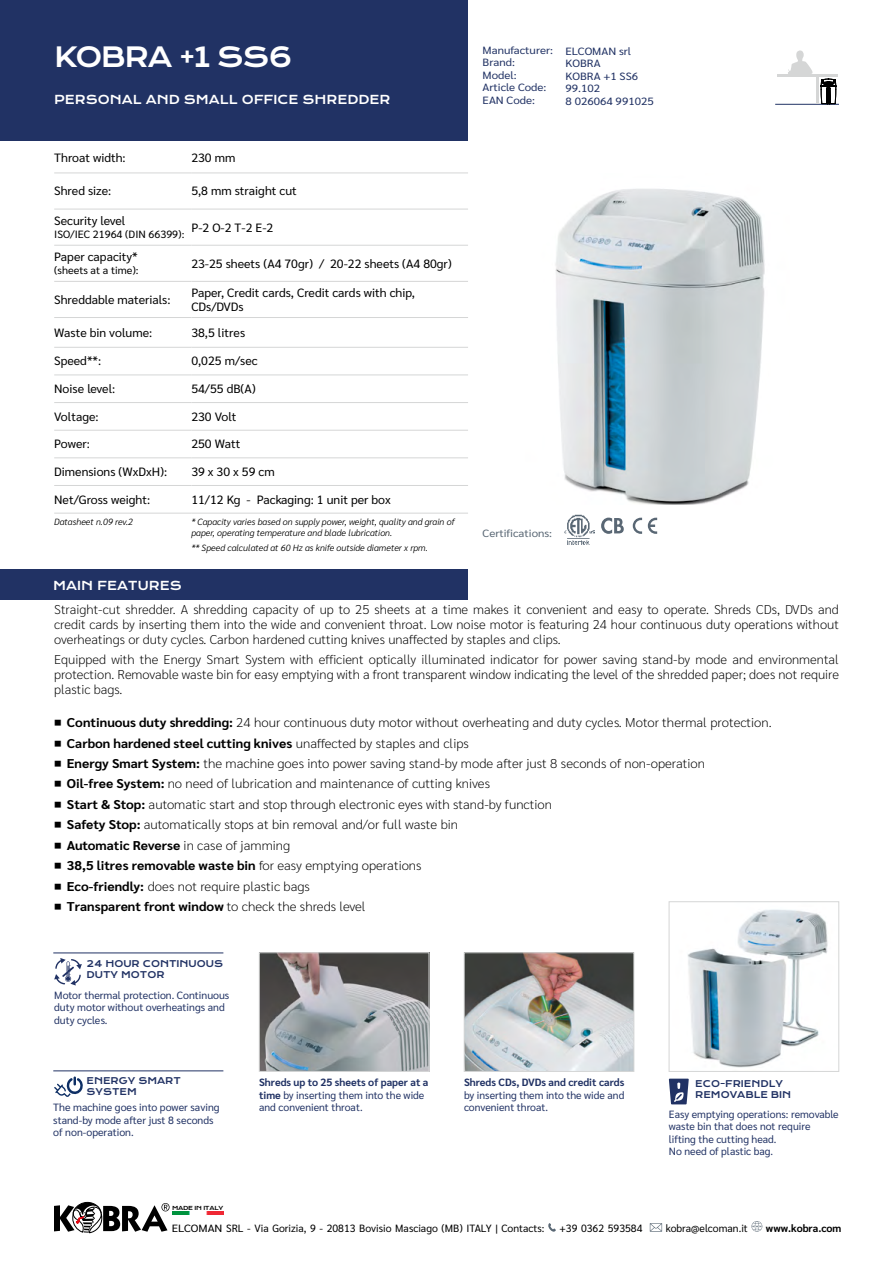
<style>
.page{position:relative;width:893px;height:1263px;background:#fff}
.page>*{position:absolute;margin:0;border:0;box-sizing:border-box;transform-origin:0 0}
.t1{font:27px "Krona One";letter-spacing:-.05em;color:#fff}
.t2{font:200 12.75px/15.3px "Sarabun";color:#000;text-align:justify}
.t3{font:200 12.75px "Sarabun";color:#000;scale:1.05 1}
.t4{font:700 12.75px "Sarabun";color:#000;scale:1.05 1}
.t5{font:12px/14.4px "Sarabun";color:#000}
.t6{font:12px "Krona One";color:#fff}
.t7{font:10.5px/12.6px "Sarabun";color:#213264}
.t8{font:10.5px/12.6px "Sarabun";color:#213264;scale:1.1 1}
.t9{font:10.5px "Sarabun";color:#000}
.t10{font:10.5px "Sarabun";color:#000;scale:1.1 1}
.t11{font:700 10.5px "Sarabun";color:#213264}
.t12{font:10.5px "Sarabun";color:#596774;scale:1.1 1}
.t13{font:700 10.5px "Sarabun";color:#000}
.t14{font:italic 300 9px/10.8px "Sarabun";color:#000}
.t15{font:9px/10.8px "Krona One";color:#213264}
.t16{font:5.4px "Krona One";letter-spacing:-.05em;color:#000;scale:1.08 1}
.s1{font-weight:400;font-size:12px}
.s2{font-weight:700}
.s3{font-weight:200}
</style>
<div class="page">
<img style="left:687px;top:909px;width:141px;height:159px">
<div style="left:669px;top:901px;width:170px;height:170px;border:1px solid #d5d6d6"></div>
<img style="left:261px;top:954px;width:166px;height:115px">
<div style="left:259px;top:952px;width:170px;height:119px;border:1px solid #d5d6d6"></div>
<img style="left:466px;top:954px;width:166px;height:115px">
<div style="left:464px;top:952px;width:170px;height:119px;border:1px solid #d5d6d6"></div>
<img style="left:555px;top:189px;width:210px;height:316px">
<div style="left:0;top:0;width:468px;height:141px;background:#213264"></div>
<img style="left:173px;top:1211px;width:50px;height:3px">
<svg style="left:54px;top:1201px;width:116px;height:32px"></svg>
<svg style="left:548px;top:1223px;width:8px;height:9px"></svg>
<svg style="left:650px;top:1223px;width:12px;height:9px"></svg>
<svg style="left:751px;top:1221px;width:12px;height:11px"></svg>
<div style="left:0;top:569px;width:468px;height:31px;background:#213264"></div>
<hr style="left:775px;top:104px;width:64px;height:1px;background:#213264">
<svg style="left:821px;top:79px;width:15px;height:25px"></svg>
<hr style="left:777px;top:74px;width:60px;height:2px;background:#d5d6d6">
<hr style="left:817px;top:76px;width:2px;height:28px;background:#d5d6d6">
<svg style="left:788px;top:50px;width:24px;height:24px"></svg>
<svg style="left:54px;top:958px;width:28px;height:27px"></svg>
<svg style="left:669px;top:1079px;width:20px;height:25px"></svg>
<hr style="left:53px;top:1070px;width:170px;height:1px;background:#213264">
<hr style="left:53px;top:952px;width:170px;height:1px;background:#213264">
<svg style="left:54px;top:1076px;width:29px;height:21px"></svg>
<svg style="left:633px;top:518px;width:9px;height:16px"></svg>
<svg style="left:648px;top:518px;width:9px;height:16px"></svg>
<svg style="left:601px;top:518px;width:23px;height:16px"></svg>
<img style="left:564px;top:514px;width:30px;height:30px">
<hr style="left:54px;top:173px;width:137px;height:1px;background:#d5d6d6">
<hr style="left:54px;top:209px;width:137px;height:1px;background:#d5d6d6">
<hr style="left:54px;top:245px;width:137px;height:1px;background:#d5d6d6">
<hr style="left:54px;top:281px;width:137px;height:1px;background:#d5d6d6">
<hr style="left:54px;top:317px;width:137px;height:1px;background:#d5d6d6">
<hr style="left:54px;top:347px;width:137px;height:1px;background:#d5d6d6">
<hr style="left:54px;top:375px;width:137px;height:1px;background:#d5d6d6">
<hr style="left:54px;top:402px;width:137px;height:1px;background:#d5d6d6">
<hr style="left:54px;top:430px;width:137px;height:1px;background:#d5d6d6">
<hr style="left:54px;top:458px;width:137px;height:1px;background:#d5d6d6">
<hr style="left:54px;top:485px;width:137px;height:1px;background:#d5d6d6">
<hr style="left:54px;top:513px;width:137px;height:1px;background:#d5d6d6">
<hr style="left:191px;top:173px;width:277px;height:1px;background:#d5d6d6">
<hr style="left:191px;top:209px;width:277px;height:1px;background:#d5d6d6">
<hr style="left:191px;top:245px;width:277px;height:1px;background:#d5d6d6">
<hr style="left:191px;top:281px;width:277px;height:1px;background:#d5d6d6">
<hr style="left:191px;top:317px;width:277px;height:1px;background:#d5d6d6">
<hr style="left:191px;top:347px;width:277px;height:1px;background:#d5d6d6">
<hr style="left:191px;top:375px;width:277px;height:1px;background:#d5d6d6">
<hr style="left:191px;top:402px;width:277px;height:1px;background:#d5d6d6">
<hr style="left:191px;top:430px;width:277px;height:1px;background:#d5d6d6">
<hr style="left:191px;top:458px;width:277px;height:1px;background:#d5d6d6">
<hr style="left:191px;top:485px;width:277px;height:1px;background:#d5d6d6">
<hr style="left:191px;top:513px;width:277px;height:1px;background:#d5d6d6">
<p class="t8" style="left:483px;top:44px;width:65px">Manufacturer:<br>Brand:<br>Model:<br>Article Code:<br>EAN Code:</p>
<h1 class="t1" style="left:54px;top:40px;width:240px">KOBRA +1 SS6</h1>
<p class="t8" style="left:566px;top:45px;width:82px">ELCOMAN srl<br>KOBRA<br>KOBRA +1 SS6<br>99.102<br>8 026064 991025</p>
<p class="t6" style="left:54px;top:92px;width:338px">PERSONAL AND SMALL OFFICE SHREDDER</p>
<p class="t5" style="left:54px;top:151px;width:73px">Throat width:</p>
<p class="t5" style="left:191px;top:151px;width:46px">230 mm</p>
<p class="t5" style="left:54px;top:184px;width:59px">Shred size:</p>
<p class="t5" style="left:191px;top:184px;width:107px">5,8 mm straight cut</p>
<p class="t5" style="left:54px;top:214px;width:73px">Security level</p>
<p class="t9" style="left:54px;top:228px;width:132px">ISO/IEC 21964 (DIN 66399):</p>
<p class="t5" style="left:191px;top:220px;width:83px">P-2 O-2 T-2 E-2</p>
<p class="t5" style="left:54px;top:250px;width:85px">Paper capacity*</p>
<p class="t9" style="left:54px;top:264px;width:86px">(sheets at a time):</p>
<p class="t5" style="left:191px;top:256px;width:262px">23-25 sheets (A4 70gr) / 20-22 sheets (A4 80gr)</p>
<p class="t5" style="left:54px;top:292px;width:118px">Shreddable materials:</p>
<p class="t5" style="left:191px;top:285px;width:225px">Paper, Credit cards, Credit cards with chip,<br>CDs/DVDs</p>
<p class="t5" style="left:54px;top:325px;width:100px">Waste bin volume:</p>
<p class="t5" style="left:191px;top:325px;width:55px">38,5 litres</p>
<p class="t5" style="left:54px;top:354px;width:48px">Speed**:</p>
<p class="t5" style="left:191px;top:354px;width:68px">0,025 m/sec</p>
<p class="t5" style="left:54px;top:382px;width:63px">Noise level:</p>
<p class="t5" style="left:191px;top:382px;width:66px">54/55 dB(A)</p>
<p class="t5" style="left:54px;top:409px;width:46px">Voltage:</p>
<p class="t5" style="left:191px;top:409px;width:47px">230 Volt</p>
<p class="t5" style="left:54px;top:437px;width:37px">Power:</p>
<p class="t5" style="left:191px;top:437px;width:51px">250 Watt</p>
<p class="t5" style="left:54px;top:465px;width:114px">Dimensions (WxDxH):</p>
<p class="t5" style="left:191px;top:465px;width:85px">39 x 30 x 59 cm</p>
<p class="t5" style="left:54px;top:492px;width:97px">Net/Gross weight:</p>
<p class="t5" style="left:191px;top:492px;width:201px">11/12 Kg - Packaging: 1 unit per box</p>
<p class="t14" style="left:54px;top:516px;width:80px">Datasheet n.09 rev.2</p>
<p class="t14" style="left:191px;top:516px;width:265px">* Capacity varies based on supply power, weight, quality and grain of paper, operating temperature and blade lubrication.</p>
<p class="t14" style="left:191px;top:542px;width:238px">** Speed calculated at 60 Hz as knife outside diameter x rpm.</p>
<p class="t6" style="left:53px;top:578px;width:130px">MAIN FEATURES</p>
<p class="t12" style="left:483px;top:527px;width:65px">Certifications:</p>
<p class="t2" style="left:54px;top:601px;width:786px">Straight-cut shredder. A shredding capacity of up to 25 sheets at a time makes it convenient and easy to operate. Shreds CDs, DVDs and credit cards by inserting them into the wide and convenient throat. Low noise motor is featuring 24 hour continuous duty operations without overheatings or duty cycles. Carbon hardened cutting knives unaffected by staples and clips.</p>
<p class="t2" style="left:54px;top:652px;width:786px">Equipped with the Energy Smart System with efficient optically illuminated indicator for power saving stand-by mode and environmental protection. Removable waste bin for easy emptying with a front transparent window indicating the level of the shredded paper; does not require plastic bags.</p>
<p class="t3" style="left:54px;top:715px;width:685px"><span class="s1">■</span> <span class="s2">Continuous duty shredding:</span> 24 hour continuous duty motor without overheating and duty cycles. Motor thermal protection.</p>
<p class="t4" style="left:54px;top:736px;width:396px"><span class="s1">■</span> Carbon hardened steel cutting knives <span class="s3">unaffected by staples and clips</span></p>
<p class="t3" style="left:54px;top:756px;width:621px"><span class="s1">■</span> <span class="s2">Energy Smart System:</span> the machine goes into power saving stand-by mode after just 8 seconds of non-operation</p>
<p class="t3" style="left:54px;top:777px;width:417px"><span class="s1">■</span> <span class="s2">Oil-free System:</span> no need of lubrication and maintenance of cutting knives</p>
<p class="t3" style="left:54px;top:797px;width:476px"><span class="s1">■</span> <span class="s2">Start &amp; Stop:</span> automatic start and stop through electronic eyes with stand-by function</p>
<p class="t3" style="left:54px;top:817px;width:386px"><span class="s1">■</span> <span class="s2">Safety Stop:</span> automatically stops at bin removal and/or full waste bin</p>
<p class="t4" style="left:54px;top:838px;width:226px"><span class="s1">■</span> Automatic Reverse <span class="s3">in case of jamming</span></p>
<p class="t4" style="left:54px;top:858px;width:351px"><span class="s1">■</span> 38,5 litres removable waste bin <span class="s3">for easy emptying operations</span></p>
<p class="t3" style="left:54px;top:879px;width:245px"><span class="s1">■</span> <span class="s2">Eco-friendly:</span> does not require plastic bags</p>
<p class="t4" style="left:54px;top:899px;width:298px"><span class="s1">■</span> Transparent front window <span class="s3">to check the shreds level</span></p>
<p class="t15" style="left:87px;top:958px;width:138px">24 HOUR CONTINUOUS<br>DUTY MOTOR</p>
<p class="t7" style="left:54px;top:989px;width:177px">Motor thermal protection. Continuous duty motor without overheatings and duty cycles.</p>
<p class="t15" style="left:87px;top:1075px;width:96px">ENERGY SMART<br>SYSTEM</p>
<p class="t7" style="left:259px;top:1076px;width:171px"><span class="s2">Shreds up to 25 sheets of paper at a time</span> by inserting them into the wide and convenient throat.</p>
<p class="t11" style="left:464px;top:1076px;width:162px">Shreds CDs, DVDs and credit cards</p>
<p class="t7" style="left:464px;top:1089px;width:162px">by inserting them into the wide and convenient throat.</p>
<p class="t7" style="left:53px;top:1101px;width:168px">The machine goes into power saving stand-by mode after just 8 seconds of non-operation.</p>
<p class="t15" style="left:695px;top:1078px;width:97px">ECO-FRIENDLY<br>REMOVABLE BIN</p>
<p class="t7" style="left:669px;top:1108px;width:171px">Easy emptying operations: removable waste bin that does not require lifting the cutting head.<br>No need of plastic bag.</p>
<p class="t16" style="left:172px;top:1204px;width:49px">MADE IN ITALY</p>
<p class="t10" style="left:172px;top:1222px;width:340px">ELCOMAN SRL - Via Gorizia, 9 - 20813 Bovisio Masciago (MB) ITALY | Contacts:</p>
<p class="t9" style="left:559px;top:1222px;width:84px">+39 0362 593584</p>
<p class="t9" style="left:666px;top:1222px;width:84px">kobra@elcoman.it</p>
<p class="t13" style="left:766px;top:1222px;width:77px">www.kobra.com</p>
</div>
